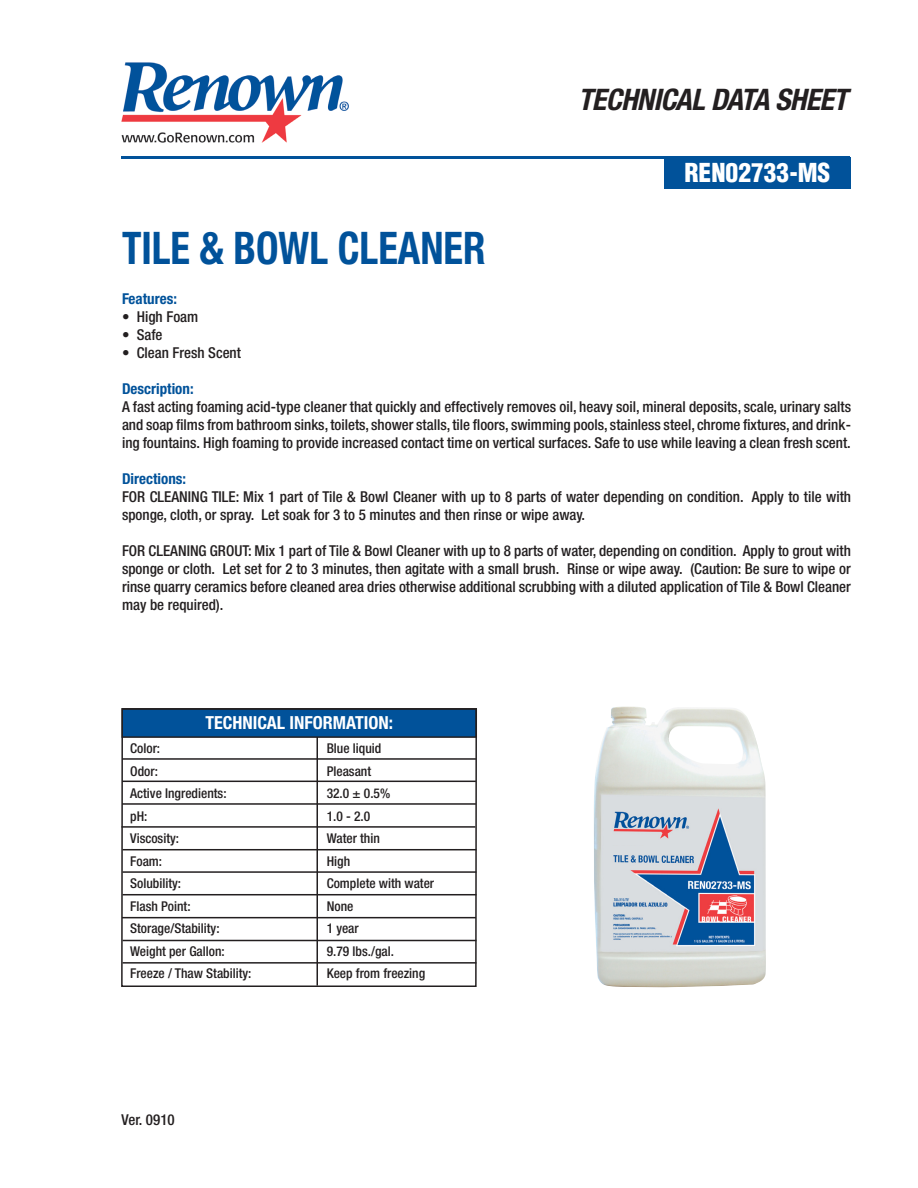
<style>
.page{position:relative;width:918px;height:1188px;background:#fff}
.page>*{position:absolute;margin:0;border:0;box-sizing:border-box;transform-origin:0 0}
.t1{font:700 condensed 45px "Helvetica Neue";color:#01529a;scale:.9 1}
.t2{font:italic 700 condensed 29.7px "Helvetica Neue";letter-spacing:-.02em;color:#231f20}
.t3{font:900 condensed 25.5px "Helvetica";color:#fff}
.t4{font:700 condensed 18px "Helvetica Neue";color:#fff}
.t5{font:500 condensed 15px/18px "Helvetica Neue";color:#231f20;text-align:justify}
.t6{font:700 condensed 15px "Helvetica Neue";color:#01529a}
.t7{font:500 condensed 13.5px "Helvetica Neue";color:#231f20}
</style>
<div class="page">
<hr style="left:122px;top:157px;width:728px;height:2px;background:#01529a">
<div style="left:664px;top:157px;width:186px;height:31px;background:#01529a"></div>
<img style="left:121px;top:62px;width:228px;height:81px">
<div style="left:122px;top:708px;width:355px;height:30px;background:#01529a;border:2px solid #231f20"></div>
<div style="left:121px;top:708px;width:356px;height:279px;border:2px solid #231f20"></div>
<hr style="left:122px;top:758px;width:354px;height:2px;background:#231f20">
<hr style="left:122px;top:781px;width:354px;height:1px;background:#231f20">
<hr style="left:122px;top:803px;width:354px;height:2px;background:#231f20">
<hr style="left:122px;top:826px;width:353px;height:2px;background:#231f20">
<hr style="left:123px;top:849px;width:353px;height:1px;background:#231f20">
<hr style="left:123px;top:871px;width:353px;height:2px;background:#231f20">
<hr style="left:123px;top:894px;width:353px;height:1px;background:#231f20">
<hr style="left:122px;top:917px;width:354px;height:1px;background:#231f20">
<hr style="left:123px;top:940px;width:353px;height:1px;background:#231f20">
<hr style="left:123px;top:962px;width:353px;height:2px;background:#231f20">
<hr style="left:316px;top:737px;width:2px;height:249px;background:#231f20">
<img style="left:594px;top:706px;width:172px;height:281px">
<div style="left:612px;top:846px;width:35px;height:8px;background:#d9dde0"></div>
<p class="t2" style="left:578px;top:81px;width:271px">TECHNICAL DATA SHEET</p>
<p class="t3" style="left:684px;top:157px;width:147px">REN02733-MS</p>
<p class="t1" style="left:122px;top:221px;width:406px">TILE &amp; BOWL CLEANER</p>
<p class="t6" style="left:122px;top:290px;width:56px">Features:</p>
<p class="t5" style="left:122px;top:308px;width:78px">• High Foam</p>
<p class="t5" style="left:122px;top:326px;width:42px">• Safe</p>
<p class="t5" style="left:122px;top:344px;width:121px">• Clean Fresh Scent</p>
<p class="t6" style="left:122px;top:380px;width:73px">Description:</p>
<p class="t5" style="left:122px;top:398px;width:731px">A fast acting foaming acid-type cleaner that quickly and effectively removes oil, heavy soil, mineral deposits, scale, urinary salts and soap films from bathroom sinks, toilets, shower stalls, tile floors, swimming pools, stainless steel, chrome fixtures, and drink&shy;ing fountains. High foaming to provide increased contact time on vertical surfaces. Safe to use while leaving a clean fresh scent.</p>
<p class="t6" style="left:122px;top:470px;width:66px">Directions:</p>
<p class="t5" style="left:122px;top:488px;width:731px">FOR CLEANING TILE: Mix 1 part of Tile &amp; Bowl Cleaner with up to 8 parts of water depending on condition. Apply to tile with sponge, cloth, or spray. Let soak for 3 to 5 minutes and then rinse or wipe away.</p>
<p class="t5" style="left:122px;top:542px;width:731px">FOR CLEANING GROUT: Mix 1 part of Tile &amp; Bowl Cleaner with up to 8 parts of water, depending on condition. Apply to grout with sponge or cloth. Let set for 2 to 3 minutes, then agitate with a small brush. Rinse or wipe away. (Caution: Be sure to wipe or rinse quarry ceramics before cleaned area dries otherwise additional scrubbing with a diluted application of Tile &amp; Bowl Cleaner may be required).</p>
<p class="t4" style="left:205px;top:712px;width:189px">TECHNICAL INFORMATION:</p>
<p class="t7" style="left:130px;top:741px;width:31px">Color:</p>
<p class="t7" style="left:327px;top:741px;width:56px">Blue liquid</p>
<p class="t7" style="left:130px;top:763px;width:29px">Odor:</p>
<p class="t7" style="left:327px;top:763px;width:46px">Pleasant</p>
<p class="t7" style="left:130px;top:786px;width:98px">Active Ingredients:</p>
<p class="t7" style="left:327px;top:786px;width:65px">32.0 ± 0.5%</p>
<p class="t7" style="left:130px;top:808px;width:19px">pH:</p>
<p class="t7" style="left:327px;top:808px;width:45px">1.0 - 2.0</p>
<p class="t7" style="left:130px;top:831px;width:50px">Viscosity:</p>
<p class="t7" style="left:327px;top:831px;width:55px">Water thin</p>
<p class="t7" style="left:130px;top:853px;width:33px">Foam:</p>
<p class="t7" style="left:327px;top:853px;width:25px">High</p>
<p class="t7" style="left:130px;top:876px;width:52px">Solubility:</p>
<p class="t7" style="left:327px;top:876px;width:109px">Complete with water</p>
<p class="t7" style="left:130px;top:898px;width:62px">Flash Point:</p>
<p class="t7" style="left:327px;top:898px;width:28px">None</p>
<p class="t7" style="left:130px;top:921px;width:91px">Storage/Stability:</p>
<p class="t7" style="left:327px;top:921px;width:34px">1 year</p>
<p class="t7" style="left:130px;top:943px;width:96px">Weight per Gallon:</p>
<p class="t7" style="left:327px;top:943px;width:69px">9.79 lbs./gal.</p>
<p class="t7" style="left:130px;top:966px;width:123px">Freeze / Thaw Stability:</p>
<p class="t7" style="left:327px;top:966px;width:100px">Keep from freezing</p>
<p class="t5" style="left:122px;top:1110px;width:55px">Ver. 0910</p>
</div>
